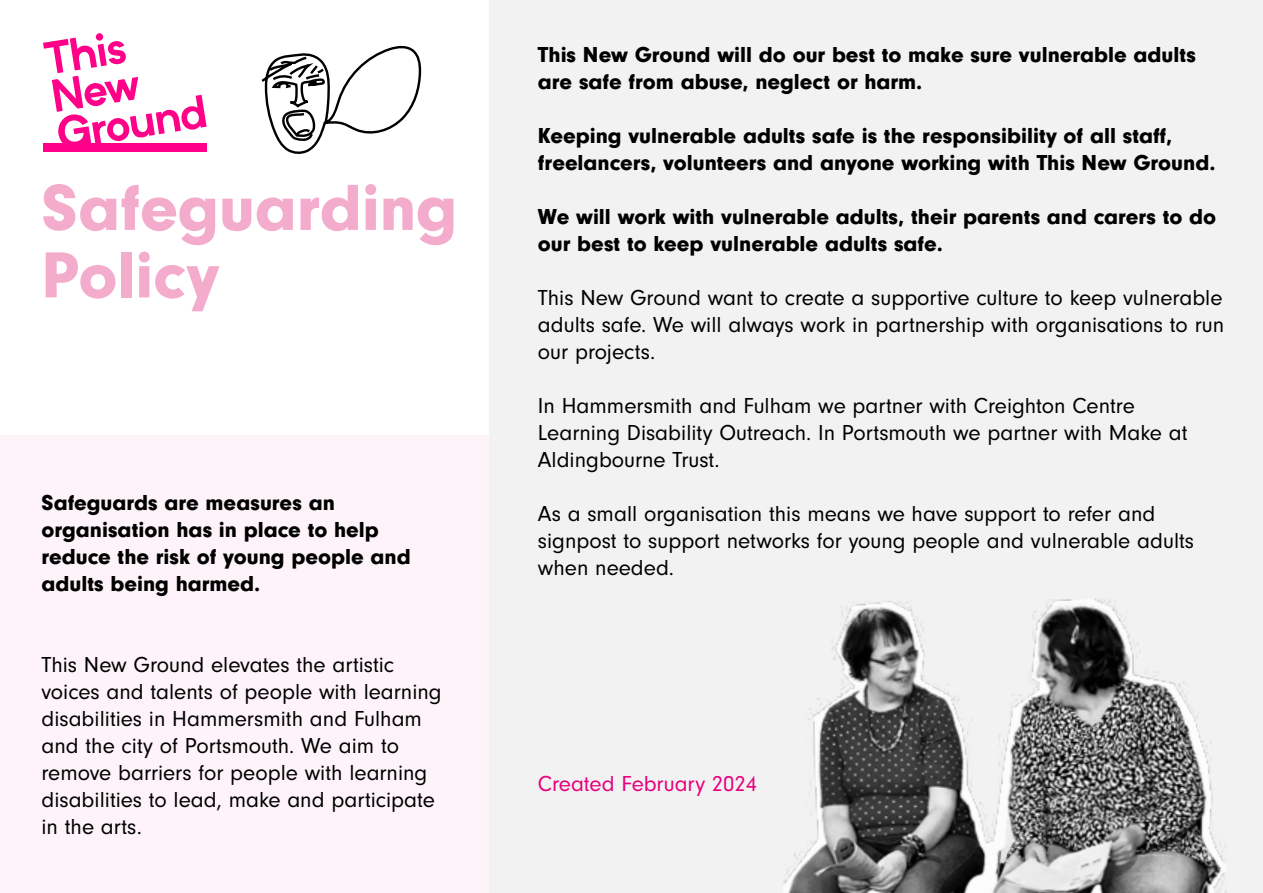
<style>
.page{position:relative;width:1263px;height:893px;background:#fff}
.page>*{position:absolute;margin:0;border:0;box-sizing:border-box;transform-origin:0 0}
.t1{font:900 67.5px/67.5px "Neuzeit Gro";color:#f4accd}
.t2{font:22.5px/27px "Neuzeit Gro";color:#000}
.t3{font:900 22.5px/27px "Neuzeit Gro";color:#000}
.t4{font:22.5px "Neuzeit Gro";color:#e6007d}
</style>
<div class="page">
<div style="left:0;top:436px;width:489px;height:457px;background:#fdf3f9"></div>
<div style="left:489px;top:0;width:774px;height:893px;background:#f2f2f2"></div>
<svg style="left:43px;top:33px;width:164px;height:116px"></svg>
<div style="left:43px;top:143px;width:163px;height:8px;background:#ff0089"></div>
<svg style="left:261px;top:46px;width:161px;height:108px"></svg>
<img style="left:783px;top:598px;width:443px;height:295px">
<h1 class="t1" style="left:41px;top:174px;width:417px">Safeguarding<br>Policy</h1>
<p class="t3" style="left:41px;top:489px;width:371px">Safeguards are measures an organisation has in place to help reduce the risk of young people and adults being harmed.</p>
<p class="t2" style="left:41px;top:651px;width:402px">This New Ground elevates the artistic voices and talents of people with learning disabilities in Hammersmith and Fulham and the city of Portsmouth. We aim to remove barriers for people with learning disabilities to lead, make and participate in the arts.</p>
<p class="t3" style="left:538px;top:41px;width:659px">This New Ground will do our best to make sure vulnerable adults are safe from abuse, neglect or harm.</p>
<p class="t3" style="left:538px;top:122px;width:679px">Keeping vulnerable adults safe is the responsibility of all staff, freelancers, volunteers and anyone working with This New Ground.</p>
<p class="t3" style="left:538px;top:203px;width:680px">We will work with vulnerable adults, their parents and carers to do our best to keep vulnerable adults safe.</p>
<p class="t2" style="left:538px;top:284px;width:688px;text-align:justify">This New Ground want to create a supportive culture to keep vulnerable adults safe. We will always work in partnership with organisations to run our projects.</p>
<p class="t2" style="left:538px;top:392px;width:651px">In Hammersmith and Fulham we partner with Creighton Centre<br>Learning Disability Outreach. In Portsmouth we partner with Make at<br>Aldingbourne Trust.</p>
<p class="t2" style="left:538px;top:500px;width:658px">As a small organisation this means we have support to refer and signpost to support networks for young people and vulnerable adults when needed.</p>
<p class="t4" style="left:538px;top:771px;width:221px">Created February 2024</p>
</div>
